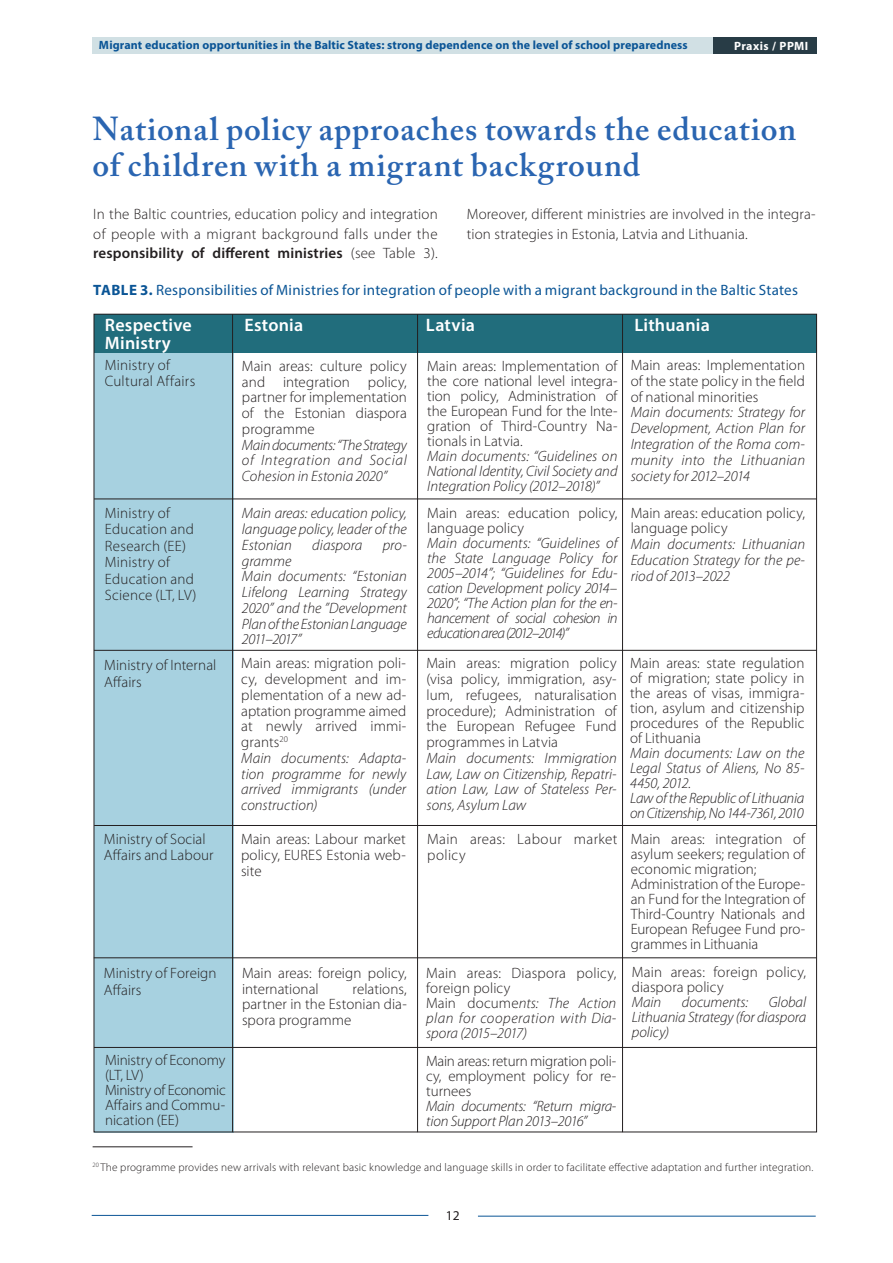
<style>
.page{position:relative;width:893px;height:1263px;background:#fff}
.page>*{position:absolute;margin:0;border:0;box-sizing:border-box;transform-origin:0 0}
.t1{font:600 33px/36px "Adobe Caslon Pro";letter-spacing:.03em;color:#2a65b1}
.t2{font:600 18px "Myriad Pro";letter-spacing:.015em;color:#fff}
.t3{font:300 15px/15.8px "Myriad Pro";letter-spacing:.005em;color:#231f20}
.t4{font:italic 300 15px/15px "Myriad Pro";letter-spacing:-.005em;color:#231f20;text-align:justify}
.t5{font:italic 300 15px/15px "Myriad Pro";letter-spacing:.015em;color:#231f20}
.t6{font:15px "Myriad Pro";letter-spacing:.02em;color:#0b5596}
.t7{font:300 15px/15.8px "Myriad Pro";letter-spacing:.025em;color:#231f20}
.t8{font:13.5px "Myriad Pro";color:#231f20}
.t9{font:700 12px "Myriad Pro";letter-spacing:.01em;color:#0b5596}
.t10{font:700 12px "Myriad Pro";letter-spacing:.04em;color:#fff}
.t11{font:300 11.25px "Myriad Pro";letter-spacing:.02em;color:#231f20}
.s1{font-weight:600}
.s2{font-weight:700}
.s3{font-style:italic}
.s4{font-style:normal}
</style>
<div class="page">
<hr style="left:92px;top:1215px;width:336px;height:1px;background:#0b5596">
<hr style="left:478px;top:1216px;width:338px;height:1px;background:#0b5596">
<div style="left:93px;top:37px;width:626px;height:16px;background:#d1e0e4"></div>
<div style="left:713px;top:37px;width:104px;height:16px;background:#283c46"></div>
<div style="left:94px;top:314px;width:723px;height:39px;background:#216d7c"></div>
<div style="left:94px;top:353px;width:139px;height:779px;background:#a7d1e0"></div>
<hr style="left:232px;top:314px;width:1px;height:818px;background:#231f20">
<hr style="left:417px;top:314px;width:1px;height:818px;background:#231f20">
<hr style="left:622px;top:314px;width:1px;height:818px;background:#231f20">
<hr style="left:94px;top:499px;width:722px;height:1px;background:#231f20">
<hr style="left:94px;top:650px;width:723px;height:1px;background:#231f20">
<hr style="left:94px;top:825px;width:723px;height:1px;background:#231f20">
<hr style="left:94px;top:958px;width:722px;height:1px;background:#231f20">
<hr style="left:94px;top:1047px;width:723px;height:1px;background:#231f20">
<hr style="left:93px;top:1147px;width:100px;height:1px;background:#231f20">
<p class="t9" style="left:99px;top:41px;width:590px">Migrant education opportunities in the Baltic States: strong dependence on the level of school preparedness</p>
<p class="t10" style="left:734px;top:41px;width:76px">Praxis / PPMI</p>
<h1 class="t1" style="left:93px;top:115px;width:705px">National policy approaches towards the education of children with a migrant background</h1>
<p class="t3" style="left:467px;top:206px;width:350px;line-height:19.5px">Moreover, different ministries are involved in the integra&shy;tion strategies in Estonia, Latvia and Lithuania.</p>
<p class="t3" style="left:93px;top:206px;width:346px;line-height:19.5px;text-align:justify">In the Baltic countries, education policy and integration of people with a migrant background falls under the <span class="s1">responsibility of different ministries</span> (see Table 3).</p>
<p class="t6" style="left:93px;top:284px;width:706px"><span class="s2">TABLE 3.</span> Responsibilities of Ministries for integration of people with a migrant background in the Baltic States</p>
<p class="t2" style="left:105px;top:318px;width:88px">Respective</p>
<p class="t2" style="left:244px;top:318px;width:60px">Estonia</p>
<p class="t2" style="left:426px;top:318px;width:51px">Latvia</p>
<p class="t2" style="left:634px;top:318px;width:77px">Lithuania</p>
<p class="t2" style="left:105px;top:336px;width:67px">Ministry</p>
<p class="t3" style="left:105px;top:357px;width:92px;line-height:16.5px">Ministry of<br>Cultural Affairs</p>
<p class="t3" style="left:242px;top:359px;width:166px;text-align:justify">Main areas: culture policy and integration policy, partner for implementation of the Estonian diaspora programme</p>
<p class="t4" style="left:242px;top:438px;width:166px;line-height:15.8px">Main documents: “The Strategy of Integration and Social Cohesion in Estonia 2020”</p>
<p class="t3" style="left:631px;top:358px;width:176px;text-align:justify">Main areas: Implementation of the state policy in the field of national minorities</p>
<p class="t4" style="left:631px;top:405px;width:176px;line-height:15.9px">Main documents: Strategy for Development, Action Plan for Integration of the Roma com&shy;munity into the Lithuanian society for 2012–2014</p>
<p class="t3" style="left:427px;top:359px;width:192px;line-height:15px;text-align:justify">Main areas: Implementation of the core national level integra&shy;tion policy, Administration of the European Fund for the Inte&shy;gration of Third-Country Na&shy;tionals in Latvia.</p>
<p class="t4" style="left:427px;top:449px;width:192px">Main documents: “Guidelines on National Identity, Civil Society and Integration Policy (2012–2018)”</p>
<p class="t3" style="left:105px;top:505px;width:93px;line-height:16.5px">Ministry of<br>Education and<br>Research (EE)<br>Ministry of<br>Education and<br>Science (LT, LV)</p>
<p class="t4" style="left:242px;top:506px;width:166px;line-height:15.8px">Main areas: education policy, language policy, leader of the Estonian</p>
<p class="t4" style="left:312px;top:538px;width:52px">diaspora</p>
<p class="t4" style="left:383px;top:538px;width:26px">pro-</p>
<p class="t4" style="left:242px;top:554px;width:166px;line-height:15.8px;text-align:left">gramme<br>Main documents: “Estonian<br>Lifelong Learning Strategy<br>2020” and the ”Development<br>Plan of the Estonian Language<br>2011–2017”</p>
<p class="t3" style="left:427px;top:507px;width:192px;line-height:15px">Main areas: education policy, language policy</p>
<p class="t4" style="left:427px;top:537px;width:192px">Main documents: “Guidelines of the State Language Policy for 2005–2014”; “Guidelines for Edu&shy;cation Development policy 2014– 2020”; “The Action plan for the en&shy;hancement of social cohesion in education area (2012–2014)”</p>
<p class="t3" style="left:104px;top:658px;width:114px;line-height:16.5px">Ministry of Internal<br>Affairs</p>
<p class="t3" style="left:241px;top:657px;width:166px">Main areas: migration poli&shy;cy, development and im&shy;plementation of a new ad&shy;aptation programme aimed at newly arrived immi&shy;grants<sup>20<br></sup><span class="s3">Main documents: Adapta&shy;tion programme for newly arrived immigrants (under construction)</span></p>
<p class="t3" style="left:426px;top:657px;width:192px;text-align:justify">Main areas: migration policy (visa policy, immigration, asy&shy;lum, refugees, naturalisation procedure); Administration of the European Refugee Fund programmes in Latvia</p>
<p class="t4" style="left:426px;top:751px;width:192px;line-height:15.8px">Main documents: Immigration Law, Law on Citizenship, Repatri&shy;ation Law, Law of Stateless Per&shy;sons, Asylum Law</p>
<p class="t3" style="left:631px;top:506px;width:176px">Main areas: education policy, language policy</p>
<p class="t4" style="left:631px;top:537px;width:176px;line-height:15.8px">Main documents: Lithuanian Education Strategy for the pe&shy;riod of 2013–2022</p>
<p class="t3" style="left:630px;top:656px;width:176px;line-height:15px;text-align:justify">Main areas: state regulation of migration; state policy in the areas of visas, immigra&shy;tion, asylum and citizenship procedures of the Republic of Lithuania</p>
<p class="t4" style="left:630px;top:746px;width:176px;text-align:left">Main documents: Law on the<br>Legal Status of Aliens, No 85-<br>4450, 2012.<br>Law of the Republic of Lithuania on Citizenship, No 144-7361, 2010</p>
<p class="t3" style="left:104px;top:832px;width:111px;line-height:16.5px">Ministry of Social<br>Affairs and Labour</p>
<p class="t3" style="left:241px;top:833px;width:166px;text-align:justify">Main areas: Labour market policy, EURES Estonia web&shy;site</p>
<p class="t3" style="left:631px;top:832px;width:176px;line-height:15px">Main areas: integration of asylum seekers; regulation of economic migration;<br>Administration of the Europe&shy;an Fund for the Integration of<br>Third-Country Nationals and<br>European Refugee Fund pro&shy;grammes in Lithuania</p>
<p class="t3" style="left:104px;top:966px;width:114px;line-height:16.5px">Ministry of Foreign<br>Affairs</p>
<p class="t3" style="left:242px;top:966px;width:166px">Main areas: foreign policy, international</p>
<p class="t7" style="left:427px;top:833px;width:192px">Main areas: Labour market policy</p>
<p class="t5" style="left:426px;top:966px;width:192px"><span class="s4">Main areas: Diaspora policy, foreign policy<br>Main docume</span>nts: The Action plan for cooperation with Dia&shy;spora (2015–2017)</p>
<p class="t3" style="left:632px;top:966px;width:176px;line-height:15px">Main areas: foreign policy, diaspora policy</p>
<p class="t3" style="left:242px;top:982px;width:166px;text-align:justify;text-indent:111px">relations, partner in the Estonian dia&shy;spora programme</p>
<p class="t4" style="left:632px;top:996px;width:176px;text-indent:137px">Global Lithuania Strategy (for diaspora policy)</p>
<p class="t4" style="left:632px;top:996px;width:31px">Main</p>
<p class="t4" style="left:682px;top:996px;width:68px">documents:</p>
<p class="t3" style="left:105px;top:1053px;width:122px;line-height:15px">Ministry of Economy (LT, LV)<br>Ministry of Economic<br>Affairs and Commu&shy;nication (EE)</p>
<p class="t3" style="left:426px;top:1054px;width:192px;line-height:15px;text-align:justify">Main areas: return migration poli&shy;cy, employment policy for re&shy;turnees</p>
<p class="t4" style="left:426px;top:1099px;width:192px">Main documents: “Return migra&shy;tion Support Plan 2013–2016”</p>
<p class="t11" style="left:93px;top:1163px;width:722px"><sup>20</sup> The programme provides new arrivals with relevant basic knowledge and language skills in order to facilitate effective adaptation and further integration.</p>
<p class="t8" style="left:446px;top:1210px;width:15px">12</p>
</div>
